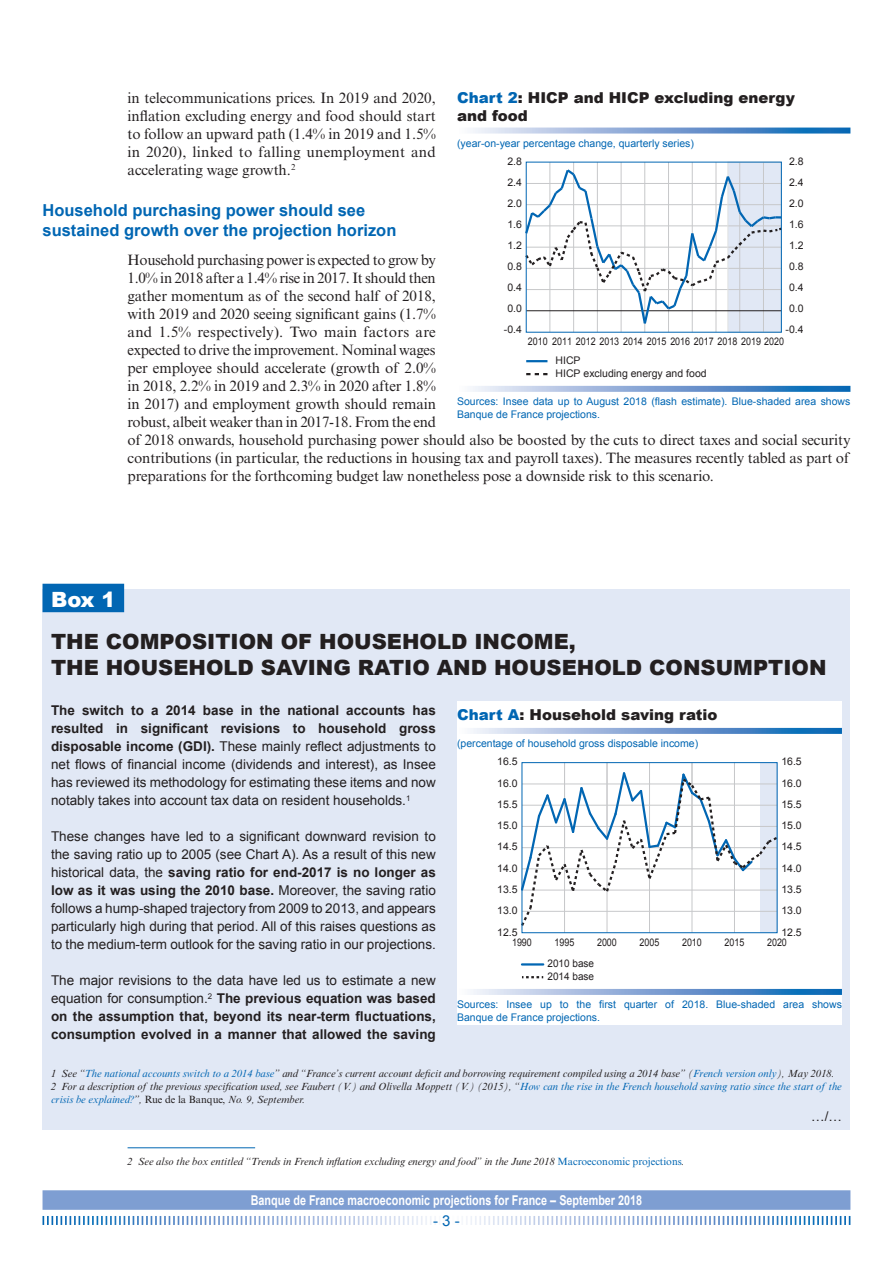
<style>
.page{position:relative;width:893px;height:1263px;background:#fff}
.page>*{position:absolute;margin:0;border:0;box-sizing:border-box;transform-origin:0 0}
.t1{font:900 21px/25.2px "Arial";color:#231f20}
.t2{font:900 21px "Arial";color:#fff}
.t3{font:700 16.5px/19.8px "Arial";color:#0166b3}
.t4{font:15px/18px "Times New Roman MT Std";letter-spacing:-.01em;color:#231f20;text-align:justify}
.t5{font:900 15px/18px "Arial";color:#231f20}
.t6{font:15px "Arial";color:#0166b3}
.t7{font:13.5px/18px "Arial";color:#231f20;text-align:justify}
.t8{font:700 13.5px/18px "Arial";color:#231f20;text-align:justify}
.t9{font:700 13.5px "Arial";color:#fff;scale:.8 1}
.t10{font:italic 10.5px/12.6px "Times New Roman MT Std";color:#231f20}
.t11{font:10.5px/12.6px "Arial";color:#0166b3}
.t12{font:10.5px/21px "Arial";color:#231f20}
.t13{font:10.5px "Arial";color:#231f20;scale:.85 1}
.t14{font:10.5px/12.8px "Arial";color:#231f20;scale:.95 1}
.s1{color:#0166b3}
.s2{font-weight:700}
.s3{font-weight:400}
.s4{font-style:normal}
.s5{font-style:normal;color:#0166b3}
</style>
<div class="page">
<div style="left:43px;top:1190px;width:807px;height:20px;background:#7e9ed2"></div>
<svg style="left:43px;top:1216px;width:807px;height:9px"></svg>
<svg style="left:472px;top:128px;width:378px;height:6px;background:#82a9d6"></svg>
<svg style="left:472px;top:386px;width:378px;height:6px;background:#7ca4d4"></svg>
<div style="left:728px;top:162px;width:53px;height:170px;background:#e1e8f5"></div>
<hr style="left:573px;top:162px;width:1px;height:170px;background:#c7c8ca">
<hr style="left:621px;top:162px;width:1px;height:170px;background:#c7c8ca">
<hr style="left:668px;top:162px;width:1px;height:170px;background:#c7c8ca">
<hr style="left:716px;top:162px;width:1px;height:170px;background:#c7c8ca">
<hr style="left:763px;top:162px;width:1px;height:170px;background:#c7c8ca">
<hr style="left:549px;top:162px;width:1px;height:170px;background:#c7c8ca">
<hr style="left:597px;top:162px;width:1px;height:170px;background:#c7c8ca">
<hr style="left:644px;top:162px;width:1px;height:170px;background:#c7c8ca">
<hr style="left:692px;top:162px;width:1px;height:170px;background:#c7c8ca">
<hr style="left:739px;top:162px;width:1px;height:170px;background:#c7c8ca">
<hr style="left:526px;top:360px;width:21px;height:2px;background:#0166b3">
<svg style="left:526px;top:373px;width:21px;height:2px"></svg>
<svg style="left:525px;top:167px;width:255px;height:159px"></svg>
<div style="left:43px;top:589px;width:807px;height:540px;background:#e1e8f5"></div>
<div style="left:43px;top:584px;width:81px;height:28px;background:#0166b3"></div>
<div style="left:457px;top:705px;width:385px;height:320px;background:#fff"></div>
<svg style="left:457px;top:728px;width:385px;height:6px;background:#7fa7d5"></svg>
<svg style="left:457px;top:989px;width:385px;height:6px;background:#7fa6d4"></svg>
<hr style="left:522px;top:963px;width:21px;height:2px;background:#0166b3">
<svg style="left:522px;top:976px;width:21px;height:2px"></svg>
<div style="left:760px;top:763px;width:17px;height:170px;background:#e1e8f5"></div>
<hr style="left:564px;top:763px;width:1px;height:170px;background:#c7c8ca">
<hr style="left:607px;top:763px;width:1px;height:170px;background:#c7c8ca">
<hr style="left:649px;top:763px;width:1px;height:170px;background:#c7c8ca">
<hr style="left:692px;top:763px;width:1px;height:170px;background:#c7c8ca">
<hr style="left:734px;top:763px;width:1px;height:170px;background:#c7c8ca">
<svg style="left:519px;top:770px;width:261px;height:158px;background:#ebeff3"></svg>
<div style="left:522px;top:762px;width:255px;height:171px;border:1px solid #0166b3"></div>
<hr style="left:128px;top:1147px;width:127px;height:1px;background:#0166b3">
<p class="t5" style="left:457px;top:88px;width:339px"><span class="s1">Chart 2</span>: HICP and HICP excluding energy and food</p>
<p class="t11" style="left:457px;top:137px;width:238px">(year-on-year percentage change, quarterly series)</p>
<p class="t4" style="left:128px;top:89px;width:310px">in telecommunications prices. In 2019 and 2020, inflation excluding energy and food should start to follow an upward path (1.4% in 2019 and 1.5% in 2020), linked to falling unemployment and accelerating wage growth.<sup>2</sup></p>
<p class="t3" style="left:43px;top:201px;width:355px">Household purchasing power should see sustained growth over the projection horizon</p>
<p class="t4" style="left:128px;top:251px;width:724px;text-align:left">Household purchasing power is expected to grow by<br>1.0% in 2018 after a 1.4% rise in 2017. It should then<br>gather momentum as of the second half of 2018,<br>with 2019 and 2020 seeing significant gains (1.7%<br>and 1.5% respectively). Two main factors are<br>expected to drive the improvement. Nominal wages<br>per employee should accelerate (growth of 2.0%<br>in 2018, 2.2% in 2019 and 2.3% in 2020 after 1.8%<br>in 2017) and employment growth should remain<br>robust, albeit weaker than in 2017-18. From the end<br>of 2018 onwards, household purchasing power should also be boosted by the cuts to direct taxes and social security contributions (in particular, the reductions in housing tax and payroll taxes). The measures recently tabled as part of preparations for the forthcoming budget law nonetheless pose a downside risk to this scenario.</p>
<p class="t12" style="left:507px;top:151px;width:16px">2.8</p>
<p class="t12" style="left:789px;top:151px;width:16px">2.8</p>
<p class="t12" style="left:507px;top:172px;width:16px">2.4</p>
<p class="t12" style="left:789px;top:172px;width:16px">2.4</p>
<p class="t12" style="left:507px;top:193px;width:16px">2.0</p>
<p class="t12" style="left:789px;top:193px;width:16px">2.0</p>
<p class="t12" style="left:507px;top:214px;width:16px">1.6</p>
<p class="t12" style="left:789px;top:214px;width:16px">1.6</p>
<p class="t12" style="left:507px;top:235px;width:16px">1.2</p>
<p class="t12" style="left:789px;top:235px;width:16px">1.2</p>
<p class="t12" style="left:507px;top:256px;width:16px">0.8<br>0.4</p>
<p class="t12" style="left:789px;top:256px;width:16px">0.8<br>0.4</p>
<p class="t12" style="left:507px;top:298px;width:16px">0.0</p>
<p class="t12" style="left:789px;top:298px;width:16px">0.0</p>
<p class="t12" style="left:504px;top:319px;width:20px">-0.4</p>
<p class="t12" style="left:786px;top:319px;width:20px">-0.4</p>
<p class="t13" style="left:528px;top:335px;width:303px">2010 2011 2012 2013 2014 2015 2016 2017 2018 2019 2020</p>
<p class="t12" style="left:555px;top:354px;width:153px;line-height:12.9px">HICP<br>HICP excluding energy and food</p>
<p class="t11" style="left:457px;top:395px;width:395px">Sources: Insee data up to August 2018 (flash estimate). Blue-shaded area shows<br>Banque de France projections.</p>
<h1 class="t2" style="left:51px;top:584px;width:66px">Box 1</h1>
<h1 class="t1" style="left:51px;top:629px;width:777px">THE COMPOSITION OF HOUSEHOLD INCOME,<br>THE HOUSEHOLD SAVING RATIO AND HOUSEHOLD CONSUMPTION</h1>
<p class="t7" style="left:51px;top:701px;width:386px"><span class="s2">The switch to a 2014 base in the national accounts has resulted in significant revisions to household gross disposable income (GDI).</span> These mainly reflect adjustments to net flows of financial income (dividends and interest), as Insee has reviewed its methodology for estimating these items and now notably takes into account tax data on resident households.<sup>1</sup></p>
<p class="t7" style="left:51px;top:827px;width:386px">These changes have led to a significant downward revision to the saving ratio up to 2005 (see Chart A). As a result of this new historical data, the <span class="s2">saving ratio for end‑2017 is no longer as low as it was using the 2010 base.</span> Moreover, the saving ratio follows a hump‑shaped trajectory from 2009 to 2013, and appears particularly high during that period. All of this raises questions as to the medium‑term outlook for the saving ratio in our projections.</p>
<p class="t8" style="left:51px;top:972px;width:386px"><span class="s3">The major revisions to the data have led us to estimate a new equation for consumption.</span><sup>2</sup> The previous equation was based on the assumption that, beyond its near‑term fluctuations, consumption evolved in a manner that allowed the saving</p>
<p class="t5" style="left:457px;top:705px;width:262px"><span class="s1">Chart A</span>: Household saving ratio</p>
<p class="t11" style="left:457px;top:737px;width:243px">(percentage of household gross disposable income)</p>
<p class="t12" style="left:781px;top:751px;width:22px">16.5</p>
<p class="t12" style="left:497px;top:751px;width:22px">16.5</p>
<p class="t12" style="left:781px;top:772px;width:22px">16.0</p>
<p class="t12" style="left:497px;top:773px;width:22px">16.0</p>
<p class="t12" style="left:781px;top:794px;width:22px">15.5</p>
<p class="t12" style="left:497px;top:794px;width:22px">15.5</p>
<p class="t12" style="left:781px;top:815px;width:22px">15.0</p>
<p class="t12" style="left:497px;top:815px;width:22px">15.0</p>
<p class="t12" style="left:781px;top:836px;width:22px">14.5</p>
<p class="t12" style="left:497px;top:836px;width:22px">14.5</p>
<p class="t12" style="left:781px;top:858px;width:22px">14.0</p>
<p class="t12" style="left:497px;top:858px;width:22px">14.0</p>
<p class="t12" style="left:781px;top:879px;width:22px">13.5</p>
<p class="t12" style="left:497px;top:879px;width:22px">13.5</p>
<p class="t12" style="left:781px;top:900px;width:22px">13.0</p>
<p class="t12" style="left:497px;top:900px;width:22px">13.0</p>
<p class="t12" style="left:781px;top:921px;width:22px">12.5</p>
<p class="t12" style="left:497px;top:921px;width:22px">12.5</p>
<p class="t13" style="left:512px;top:935px;width:25px">1990</p>
<p class="t13" style="left:555px;top:935px;width:25px">1995</p>
<p class="t13" style="left:597px;top:935px;width:25px">2000</p>
<p class="t13" style="left:640px;top:935px;width:25px">2005</p>
<p class="t13" style="left:682px;top:935px;width:25px">2010</p>
<p class="t13" style="left:725px;top:935px;width:25px">2015</p>
<p class="t13" style="left:767px;top:935px;width:25px">2020</p>
<p class="t14" style="left:547px;top:957px;width:51px">2010 base<br>2014 base</p>
<p class="t11" style="left:457px;top:998px;width:386px">Sources: Insee up to the first quarter of 2018. Blue-shaded area shows<br>Banque de France projections.</p>
<p class="t10" style="left:51px;top:1067px;width:792px">1 See “<span class="s1">The national accounts switch to a 2014 base</span>” and “France’s current account deficit and borrowing requirement compiled using a 2014 base” (<span class="s1">French version only</span>), May 2018.<br>2 For a description of the previous specification used, see Faubert (V.) and Olivella Moppett (V.) (2015), “<span class="s1">How can the rise in the French household saving ratio since the start of the crisis be explained?</span>”, <span class="s4">Rue de la Banque,</span> No. 9, September.</p>
<p class="t10" style="left:128px;top:1155px;width:559px">2 See also the box entitled “Trends in French inflation excluding energy and food” in the June 2018 <span class="s5">Macroeconomic projections</span>.</p>
<p class="t9" style="left:251px;top:1191px;width:491px">Banque de France macroeconomic projections for France – September 2018</p>
<p class="t6" style="left:433px;top:1211px;width:28px">- 3 -</p>
<p class="t7" style="left:811px;top:1107px;width:32px">…/…</p>
</div>
